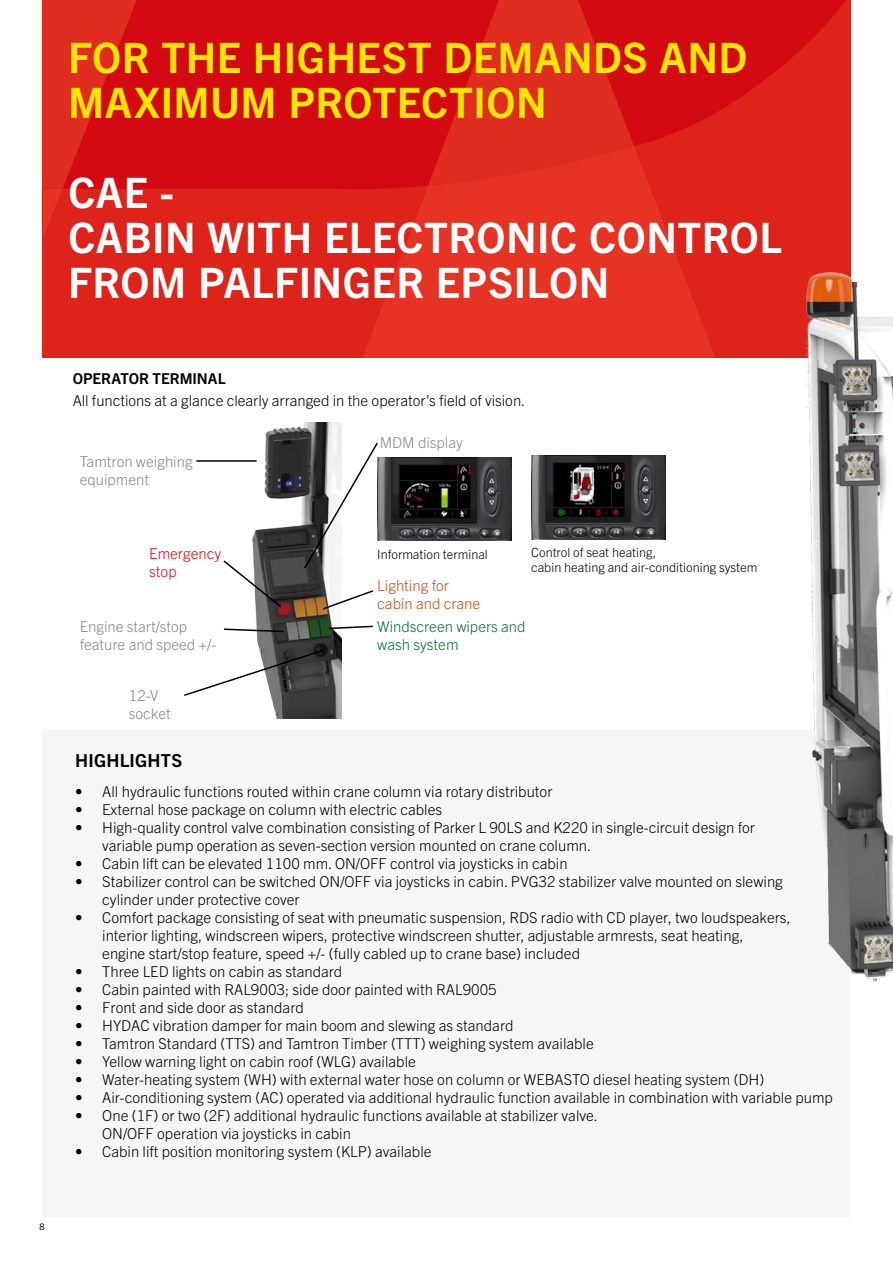
<style>
.page{position:relative;width:893px;height:1263px;background:#fff}
.page>*{position:absolute;margin:0;border:0;box-sizing:border-box;transform-origin:0 0}
._28_HL{font:700 42px/45px "Trade Gothic Next LT Pro";letter-spacing:.01em;color:#fff}
._28_HL-2{font:700 42px/45px "Trade Gothic Next LT Pro";letter-spacing:.01em;color:#ffe600}
._12_HL_Balken{font:700 18px "Trade Gothic Next LT Pro";letter-spacing:.015em;color:#000}
.t1{font:300 15px/18px "Trade Gothic Next LT Pro";color:#000}
.t2{font:300 15px/18px "Trade Gothic Next LT Pro";color:#878787}
.t3{font:300 15px/18px "Trade Gothic Next LT Pro";color:#037132}
.t4{font:300 15px/18px "Trade Gothic Next LT Pro";color:#c44e17}
.t5{font:300 15px/18px "Trade Gothic Next LT Pro";color:#e30613}
.t6{font:300 12.75px/15px "Trade Gothic Next LT Pro";color:#000}
.t7{font:9px "Trade Gothic Next LT Pro";color:#000}
.s1{font-weight:700}
</style>
<div class="page">
<svg style="left:428px;top:191px;width:422px;height:166px;fill:#e63323"></svg>
<svg style="left:43px;top:191px;width:385px;height:166px;fill:#de231a"></svg>
<svg style="left:43px;top:0;width:155px;height:240px"></svg>
<svg style="left:63px;top:0;width:787px;height:191px;fill:#d30a11"></svg>
<div style="left:43px;top:730px;width:807px;height:487px;background:#f6f6f6"></div>
<img style="left:528px;top:266px;width:365px;height:716px">
<img style="left:252px;top:422px;width:89px;height:297px">
<img style="left:379px;top:457px;width:133px;height:84px">
<img style="left:531px;top:455px;width:135px;height:84px">
<svg style="left:223px;top:559px;width:60px;height:50px"></svg>
<svg style="left:327px;top:625px;width:46px;height:5px"></svg>
<hr style="left:196px;top:460px;width:61px;height:2px;background:#000">
<svg style="left:303px;top:441px;width:76px;height:129px"></svg>
<svg style="left:321px;top:589px;width:53px;height:22px"></svg>
<svg style="left:184px;top:648px;width:141px;height:49px"></svg>
<svg style="left:223px;top:628px;width:62px;height:5px"></svg>
<p class="_28_HL-2" style="left:68px;top:32px;width:681px">FOR THE HIGHEST DEMANDS AND<br>MAXIMUM PROTECTION</p>
<p class="_28_HL" style="left:68px;top:167px;width:715px">CAE -<br>CABIN WITH ELECTRONIC CONTROL<br>FROM PALFINGER EPSILON</p>
<p class="t7" style="left:39px;top:1220px;width:7px">8</p>
<p class="t1" style="left:73px;top:367px;width:454px;line-height:21.6px"><span class="s1">OPERATOR TERMINAL<br></span>All functions at a glance clearly arranged in the operator’s field of vision.</p>
<p class="t2" style="left:80px;top:451px;width:114px">Tamtron weighing equipment</p>
<p class="t5" style="left:149px;top:544px;width:73px">Emergency stop</p>
<p class="t2" style="left:80px;top:617px;width:138px">Engine start/stop feature and speed +/-</p>
<p class="t2" style="left:129px;top:685px;width:44px">12-V socket</p>
<p class="t2" style="left:380px;top:433px;width:84px">MDM display</p>
<p class="t6" style="left:377px;top:546px;width:112px">Information terminal</p>
<p class="t6" style="left:531px;top:544px;width:228px">Control of seat heating,<br>cabin heating and air-conditioning system</p>
<p class="t4" style="left:377px;top:575px;width:105px">Lighting for cabin and crane</p>
<p class="t3" style="left:377px;top:617px;width:150px">Windscreen wipers and wash system</p>
<p class="_12_HL_Balken" style="left:75px;top:748px;width:109px">HIGHLIGHTS</p>
<p class="t1" style="left:75px;top:781px;width:479px">• All hydraulic functions routed within crane column via rotary distributor</p>
<p class="t1" style="left:75px;top:799px;width:368px">• External hose package on column with electric cables</p>
<p class="t1" style="left:102px;top:817px;width:654px;text-indent:-27px">• High-quality control valve combination consisting of Parker L 90LS and K220 in single-circuit design for variable pump operation as seven-section version mounted on crane column.</p>
<p class="t1" style="left:75px;top:853px;width:494px">• Cabin lift can be elevated 1100 mm. ON/OFF control via joysticks in cabin</p>
<p class="t1" style="left:102px;top:871px;width:682px;text-indent:-27px">• Stabilizer control can be switched ON/OFF via joysticks in cabin. PVG32 stabilizer valve mounted on slewing cylinder under protective cover</p>
<p class="t1" style="left:102px;top:907px;width:690px;text-indent:-27px">• Comfort package consisting of seat with pneumatic suspension, RDS radio with CD player, two loudspeakers, interior lighting, windscreen wipers, protective windscreen shutter, adjustable armrests, seat heating,<br>engine start/stop feature, speed +/- (fully cabled up to crane base) included</p>
<p class="t1" style="left:75px;top:961px;width:269px">• Three LED lights on cabin as standard</p>
<p class="t1" style="left:75px;top:979px;width:423px">• Cabin painted with RAL9003; side door painted with RAL9005</p>
<p class="t1" style="left:75px;top:997px;width:230px">• Front and side door as standard</p>
<p class="t1" style="left:75px;top:1015px;width:440px">• HYDAC vibration damper for main boom and slewing as standard</p>
<p class="t1" style="left:75px;top:1033px;width:520px">• Tamtron Standard (TTS) and Tamtron Timber (TTT) weighing system available</p>
<p class="t1" style="left:75px;top:1051px;width:342px">• Yellow warning light on cabin roof (WLG) available</p>
<p class="t1" style="left:75px;top:1069px;width:691px">• Water-heating system (WH) with external water hose on column or WEBASTO diesel heating system (DH)</p>
<p class="t1" style="left:75px;top:1087px;width:759px">• Air-conditioning system (AC) operated via additional hydraulic function available in combination with variable pump</p>
<p class="t1" style="left:102px;top:1105px;width:497px;text-indent:-27px">• One (1F) or two (2F) additional hydraulic functions available at stabilizer valve.<br>ON/OFF operation via joysticks in cabin</p>
<p class="t1" style="left:75px;top:1141px;width:358px">• Cabin lift position monitoring system (KLP) available</p>
</div>
